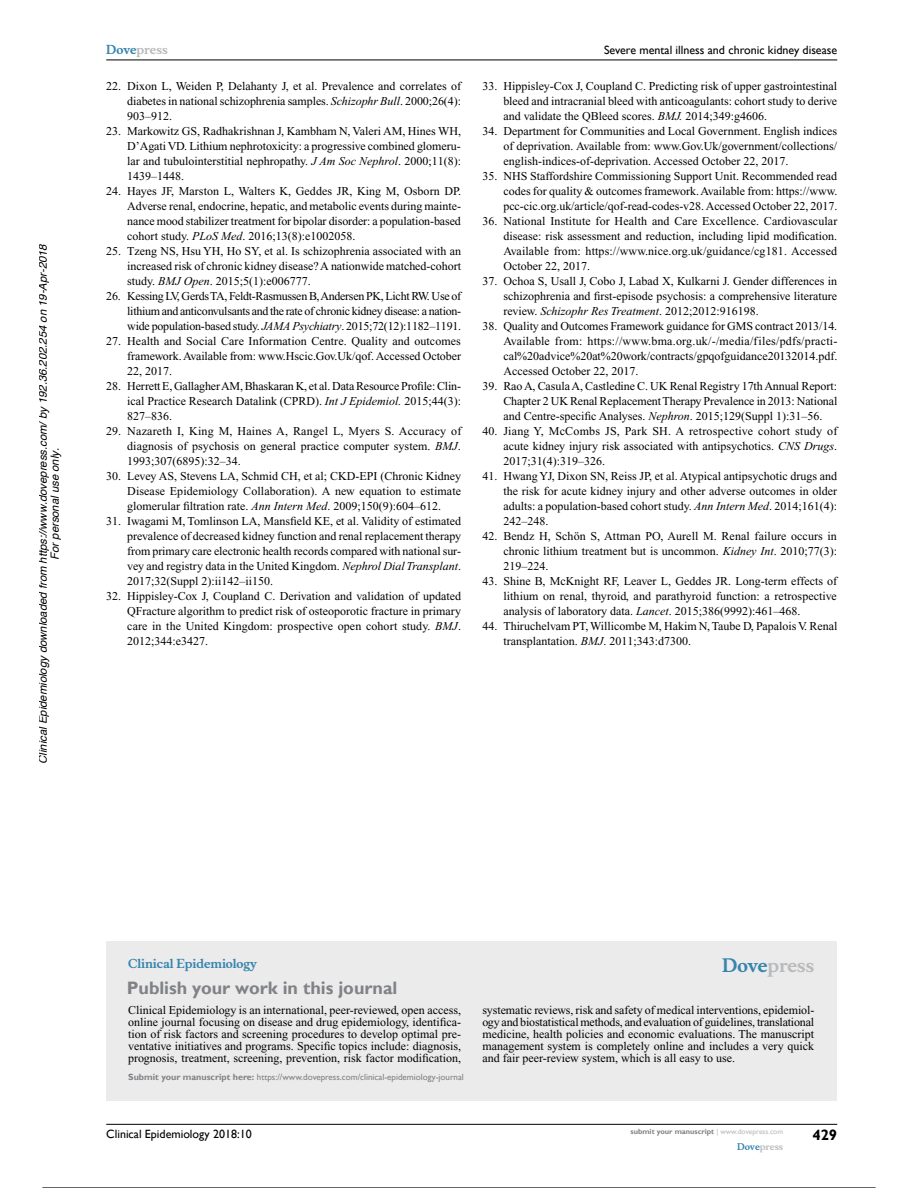
<style>
.page{position:relative;width:918px;height:1188px;background:#fff}
.page>*{position:absolute;margin:0;border:0;box-sizing:border-box;transform-origin:0 0}
.t1{font:700 18px "Gill Sans";color:#808285}
.t2{font:700 18px "Musee";color:#b8babc}
.t3{font:700 15px "Gill Sans";color:#000}
.t4{font:12px/15px "Times New Roman";color:#000;text-align:justify}
.t5{font:12px "Gill Sans";color:#000}
.t6{font:700 12px "Musee";color:#3785ad}
.t7{font:700 12px "Musee";color:#b8babc}
.t8{font:italic 11.25px/12px "Helvetica";color:#000;text-align:center}
.t9{font:9px "Gill Sans";color:#808285}
.t10{font:700 9px "Musee";color:#b8babc}
.t11{font:700 7.5px "Gill Sans";color:#808285}
.s1{color:#3785ad}
.s2{font-style:italic}
.s3{font-weight:700}
.s4{font-weight:400;color:#b8babc}
</style>
<div class="page">
<div style="left:106px;top:941px;width:731px;height:159px;background:#ebebec"></div>
<hr style="left:106px;top:1124px;width:731px;height:1px;background:#000">
<hr style="left:106px;top:60px;width:731px;height:1px;background:#000">
<hr style="left:43px;top:1187px;width:832px;height:1px;background:#000">
<p class="t8" style="left:38px;top:764px;width:522px;rotate:-90deg">Clinical Epidemiology downloaded from https://www.dovepress.com/ by 192.36.202.254 on 19-Apr-2018<br>For personal use only.</p>
<p class="t7" style="left:106px;top:43px;width:63px"><span class="s1">Dove</span>press</p>
<p class="t4" style="left:127px;top:79px;width:335px;text-indent:-21px">22. Dixon L, Weiden P, Delahanty J, et al. Prevalence and correlates of diabetes in national schizophrenia samples. <span class="s2">Schizophr Bull</span>. 2000;26(4):<br>903–912.</p>
<p class="t4" style="left:127px;top:124px;width:335px;text-indent:-21px">23. Markowitz GS, Radhakrishnan J, Kambham N, Valeri AM, Hines WH, D’Agati VD. Lithium nephrotoxicity: a progressive combined glomeru&shy;lar and tubulointerstitial nephropathy. <span class="s2">J Am Soc Nephrol</span>. 2000;11(8):<br>1439–1448.</p>
<p class="t4" style="left:127px;top:184px;width:335px;text-indent:-21px">24. Hayes JF, Marston L, Walters K, Geddes JR, King M, Osborn DP.<br>Adverse renal, endocrine, hepatic, and metabolic events during mainte&shy;nance mood stabilizer treatment for bipolar disorder: a population-based cohort study. <span class="s2">PLoS Med</span>. 2016;13(8):e1002058.</p>
<p class="t4" style="left:127px;top:244px;width:335px;text-indent:-21px">25. Tzeng NS, Hsu YH, Ho SY, et al. Is schizophrenia associated with an increased risk of chronic kidney disease? A nationwide matched-cohort study. <span class="s2">BMJ Open</span>. 2015;5(1):e006777.</p>
<p class="t4" style="left:127px;top:289px;width:336px;text-indent:-21px">26. Kessing LV, Gerds TA, Feldt-Rasmussen B, Andersen PK, Licht RW. Use of lithium and anticonvulsants and the rate of chronic kidney disease: a nation&shy;wide population-based study. <span class="s2">JAMA Psychiatry</span>. 2015;72(12):1182–1191.</p>
<p class="t4" style="left:127px;top:334px;width:335px;text-indent:-21px">27. Health and Social Care Information Centre. Quality and outcomes framework. Available from: www.Hscic.Gov.Uk/qof. Accessed October 22, 2017.</p>
<p class="t4" style="left:127px;top:379px;width:335px;text-indent:-21px">28. Herrett E, Gallagher AM, Bhaskaran K, et al. Data Resource Profile: Clin&shy;ical Practice Research Datalink (CPRD). <span class="s2">Int J Epidemiol.</span> 2015;44(3):<br>827–836.</p>
<p class="t4" style="left:127px;top:424px;width:336px;text-indent:-21px">29. Nazareth I, King M, Haines A, Rangel L, Myers S. Accuracy of diagnosis of psychosis on general practice computer system. <span class="s2">BMJ</span>.<br>1993;307(6895):32–34.</p>
<p class="t4" style="left:127px;top:469px;width:335px;text-indent:-21px">30. Levey AS, Stevens LA, Schmid CH, et al; CKD-EPI (Chronic Kidney Disease Epidemiology Collaboration). A new equation to estimate glomerular filtration rate. <span class="s2">Ann Intern Med</span>. 2009;150(9):604–612.</p>
<p class="t4" style="left:127px;top:514px;width:335px;text-indent:-21px">31. Iwagami M, Tomlinson LA, Mansfield KE, et al. Validity of estimated prevalence of decreased kidney function and renal replacement therapy from primary care electronic health records compared with national sur&shy;vey and registry data in the United Kingdom. <span class="s2">Nephrol Dial Transplant</span>.<br>2017;32(Suppl 2):ii142–ii150.</p>
<p class="t4" style="left:127px;top:589px;width:335px;text-indent:-21px">32. Hippisley-Cox J, Coupland C. Derivation and validation of updated QFracture algorithm to predict risk of osteoporotic fracture in primary care in the United Kingdom: prospective open cohort study. <span class="s2">BMJ</span>.<br>2012;344:e3427.</p>
<p class="t5" style="left:604px;top:43px;width:235px">severe mental illness and chronic kidney disease</p>
<p class="t4" style="left:503px;top:79px;width:335px;text-indent:-21px">33. Hippisley-Cox J, Coupland C. Predicting risk of upper gastrointestinal bleed and intracranial bleed with anticoagulants: cohort study to derive and validate the QBleed scores. <span class="s2">BMJ.</span> 2014;349:g4606.</p>
<p class="t4" style="left:503px;top:124px;width:335px;text-indent:-21px">34. Department for Communities and Local Government. English indices of deprivation. Available from: www.Gov.Uk/government/collections/ english-indices-of-deprivation. Accessed October 22, 2017.</p>
<p class="t4" style="left:503px;top:169px;width:336px;text-indent:-21px">35. NHS Staffordshire Commissioning Support Unit. Recommended read codes for quality &amp; outcomes framework. Available from: https://www. pcc-cic.org.uk/article/qof-read-codes-v28. Accessed October 22, 2017.</p>
<p class="t4" style="left:503px;top:214px;width:336px;text-indent:-21px">36. National Institute for Health and Care Excellence. Cardiovascular disease: risk assessment and reduction, including lipid modification.<br>Available from: https://www.nice.org.uk/guidance/cg181. Accessed October 22, 2017.</p>
<p class="t4" style="left:503px;top:274px;width:335px;text-indent:-21px">37. Ochoa S, Usall J, Cobo J, Labad X, Kulkarni J. Gender differences in schizophrenia and first-episode psychosis: a comprehensive literature review. <span class="s2">Schizophr Res Treatment</span>. 2012;2012:916198.</p>
<p class="t4" style="left:503px;top:319px;width:336px;text-indent:-21px">38. Quality and Outcomes Framework guidance for GMS contract 2013/14.<br>Available from: https://www.bma.org.uk/-/media/files/pdfs/practi&shy;cal%20advice%20at%20work/contracts/gpqofguidance20132014.pdf.<br>Accessed October 22, 2017.</p>
<p class="t4" style="left:503px;top:379px;width:336px;text-indent:-21px">39. Rao A, Casula A, Castledine C. UK Renal Registry 17th Annual Report:<br>Chapter 2 UK Renal Replacement Therapy Prevalence in 2013: National and Centre-specific Analyses. <span class="s2">Nephron</span>. 2015;129(Suppl 1):31–56.</p>
<p class="t4" style="left:503px;top:424px;width:335px;text-indent:-21px">40. Jiang Y, McCombs JS, Park SH. A retrospective cohort study of acute kidney injury risk associated with antipsychotics. <span class="s2">CNS Drugs</span>.<br>2017;31(4):319–326.</p>
<p class="t4" style="left:503px;top:469px;width:335px;text-indent:-21px">41. Hwang YJ, Dixon SN, Reiss JP, et al. Atypical antipsychotic drugs and the risk for acute kidney injury and other adverse outcomes in older adults: a population-based cohort study. <span class="s2">Ann Intern Med</span>. 2014;161(4):<br>242–248.</p>
<p class="t4" style="left:503px;top:529px;width:335px;text-indent:-21px">42. Bendz H, Schön S, Attman PO, Aurell M. Renal failure occurs in chronic lithium treatment but is uncommon. <span class="s2">Kidney Int</span>. 2010;77(3):<br>219–224.</p>
<p class="t4" style="left:503px;top:574px;width:335px;text-indent:-21px">43. Shine B, McKnight RF, Leaver L, Geddes JR. Long-term effects of lithium on renal, thyroid, and parathyroid function: a retrospective analysis of laboratory data. <span class="s2">Lancet</span>. 2015;386(9992):461–468.</p>
<p class="t4" style="left:503px;top:619px;width:335px;text-indent:-21px">44. Thiruchelvam PT, Willicombe M, Hakim N, Taube D, Papalois V. Renal transplantation. <span class="s2">BMJ</span>. 2011;343:d7300.</p>
<p class="t6" style="left:128px;top:956px;width:130px">Clinical Epidemiology</p>
<h1 class="t1" style="left:127px;top:977px;width:272px">Publish your work in this journal</h1>
<h1 class="t2" style="left:722px;top:955px;width:94px"><span class="s1">Dove</span>press</h1>
<p class="t4" style="left:128px;top:1004px;width:334px;line-height:12px">Clinical Epidemiology is an international, peer-reviewed, open access, online journal focusing on disease and drug epidemiology, identifica&shy;tion of risk factors and screening procedures to develop optimal pre&shy;ventative initiatives and programs. Specific topics include: diagnosis, prognosis, treatment, screening, prevention, risk factor modification,</p>
<p class="t4" style="left:482px;top:1004px;width:334px;line-height:12px">systematic reviews, risk and safety of medical interventions, epidemiol&shy;ogy and biostatistical methods, and evaluation of guidelines, translational medicine, health policies and economic evaluations. The manuscript management system is completely online and includes a very quick and fair peer-review system, which is all easy to use.</p>
<p class="t9" style="left:128px;top:1072px;width:337px"><span class="s3">Submit your manuscript here:</span> https://www.dovepress.com/clinical-epidemiology-journal</p>
<p class="t5" style="left:106px;top:1126px;width:147px">Clinical Epidemiology 2018:10</p>
<p class="t11" style="left:631px;top:1127px;width:154px">submit your manuscript <span class="s4">| www.dovepress.com</span></p>
<p class="t10" style="left:737px;top:1141px;width:48px"><span class="s1">Dove</span>press</p>
<p class="t3" style="left:812px;top:1126px;width:26px">429</p>
</div>
